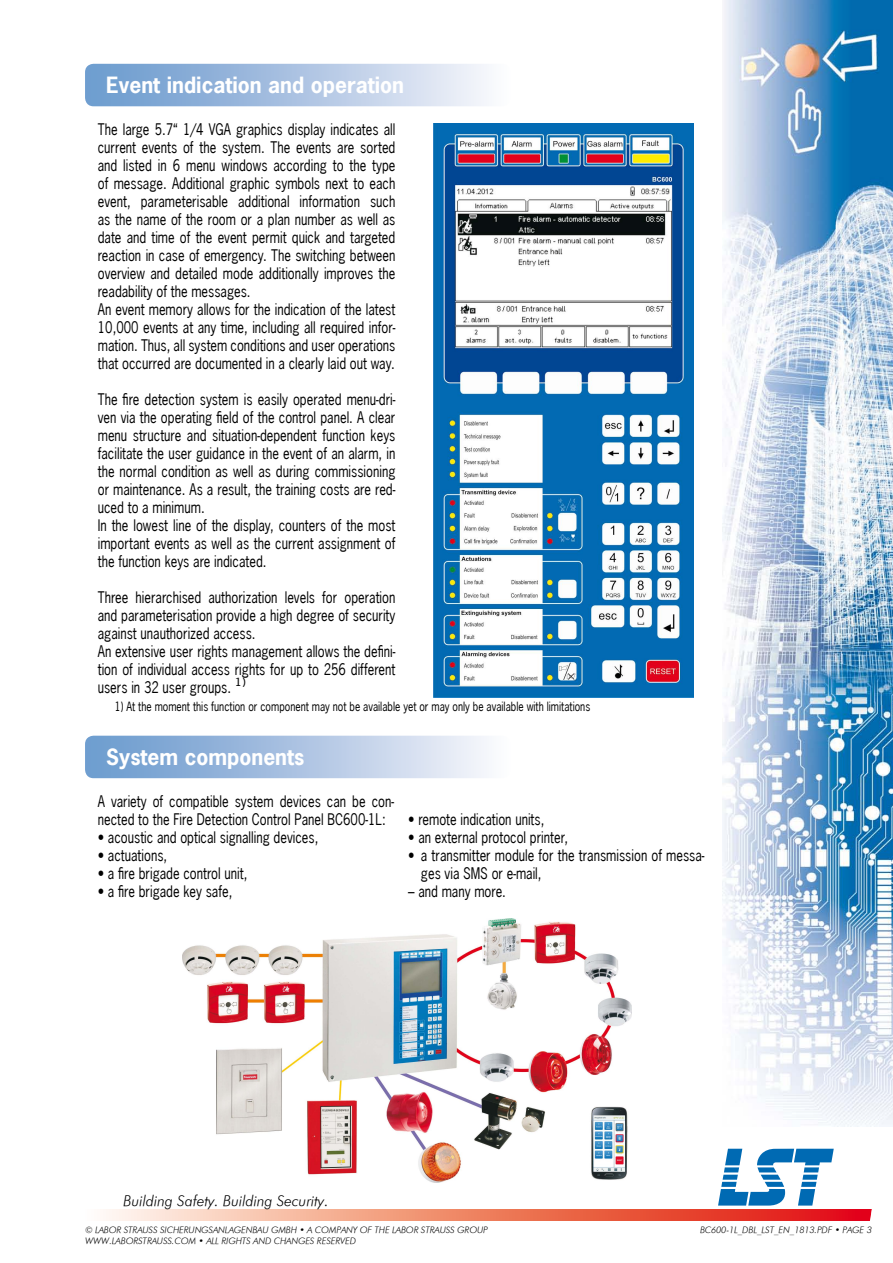
<style>
.page{position:relative;width:893px;height:1263px;background:#fff}
.page>*{position:absolute;margin:0;border:0;box-sizing:border-box;transform-origin:0 0}
.t1{font:84px "Logos";color:#006ab3}
.t2{font:700 21px "News Gothic";color:#fff}
.t3{font:15px/18px "News Gothic";color:#000;scale:.86 1}
.t4{font:15px "Futura Light LST";color:#000}
.t5{font:12px "News Gothic";color:#000;scale:.86 1}
.t6{font:10.5px "News Gothic";color:#000;scale:1.23 1}
.t7{font:9px/10.8px "Futura Light LST";color:#000}
</style>
<div class="page">
<img style="left:723px;top:0;width:170px;height:1127px">
<svg style="left:106px;top:1210px;width:757px;height:10px;background:#ee806c"></svg>
<svg style="left:863px;top:1209px;width:9px;height:12px"></svg>
<img style="left:183px;top:918px;width:448px;height:264px">
<svg style="left:85px;top:64px;width:402px;height:42px;background:#aac3e2"></svg>
<svg style="left:85px;top:736px;width:402px;height:42px;background:#aac3e2"></svg>
<img style="left:434px;top:123px;width:259px;height:574px">
<h2 class="t2" style="left:106px;top:71px;width:299px">Event indication and operation</h2>
<p class="t3" style="left:98px;top:120px;width:348px">The large 5.7“ 1/4 VGA graphics display indicates all current events of the system. The events are sorted and listed in 6 menu windows according to the type of message. Additional graphic symbols next to each event, parameterisable additional information such as the name of the room or a plan number as well as date and time of the event permit quick and targeted reaction in case of emergency. The switching between overview and detailed mode additionally improves the readability of the messages.<br>An event memory allows for the indication of the latest 10,000 events at any time, including all required infor&shy;mation. Thus, all system conditions and user operations that occurred are documented in a clearly laid out way.</p>
<p class="t3" style="left:98px;top:390px;width:348px">The fire detection system is easily operated menu-dri&shy;ven via the operating field of the control panel. A clear menu structure and situation-dependent function keys facilitate the user guidance in the event of an alarm, in the normal condition as well as during commissioning or maintenance. As a result, the training costs are red&shy;uced to a minimum.<br>In the lowest line of the display, counters of the most important events as well as the current assignment of the function keys are indicated.</p>
<p class="t3" style="left:98px;top:588px;width:348px">Three hierarchised authorization levels for operation and parameterisation provide a high degree of security against unauthorized access.<br>An extensive user rights management allows the defini&shy;tion of individual access rights for up to 256 different users in 32 user groups.</p>
<p class="t6" style="left:235px;top:675px;width:10px">1)</p>
<p class="t5" style="left:115px;top:699px;width:554px">1) At the moment this function or component may not be available yet or may only be available with limitations</p>
<h2 class="t2" style="left:106px;top:743px;width:200px">System components</h2>
<p class="t3" style="left:98px;top:792px;width:346px">A variety of compatible system devices can be con&shy;nected to the Fire Detection Control Panel BC600-1L:</p>
<p class="t3" style="left:98px;top:828px;width:258px">• acoustic and optical signalling devices,</p>
<p class="t3" style="left:98px;top:846px;width:82px">• actuations,</p>
<p class="t3" style="left:98px;top:864px;width:175px">• a fire brigade control unit,</p>
<p class="t3" style="left:98px;top:882px;width:158px">• a fire brigade key safe,</p>
<p class="t3" style="left:408px;top:810px;width:160px">• remote indication units,</p>
<p class="t3" style="left:408px;top:828px;width:188px">• an external protocol printer,</p>
<p class="t3" style="left:421px;top:846px;width:331px;text-indent:-13px">• a transmitter module for the transmission of messa&shy;ges via SMS or e-mail,</p>
<p class="t3" style="left:408px;top:882px;width:115px">– and many more.</p>
<p class="t4" style="left:123px;top:1191px;width:207px">Building Safety. Building Security.</p>
<h1 class="t1" style="left:719px;top:1138px;width:118px">A</h1>
<p class="t7" style="left:85px;top:1225px;width:404px">© LABOR STRAUSS SICHERUNGSANLAGENBAU GMBH • A COMPANY OF THE LABOR STRAUSS GROUP<br>WWW.LABORSTRAUSS.COM • ALL RIGHTS AND CHANGES RESERVED</p>
<p class="t7" style="left:700px;top:1225px;width:173px">BC600-1L_DBL_LST_EN_1813.PDF • PAGE 3</p>
</div>
